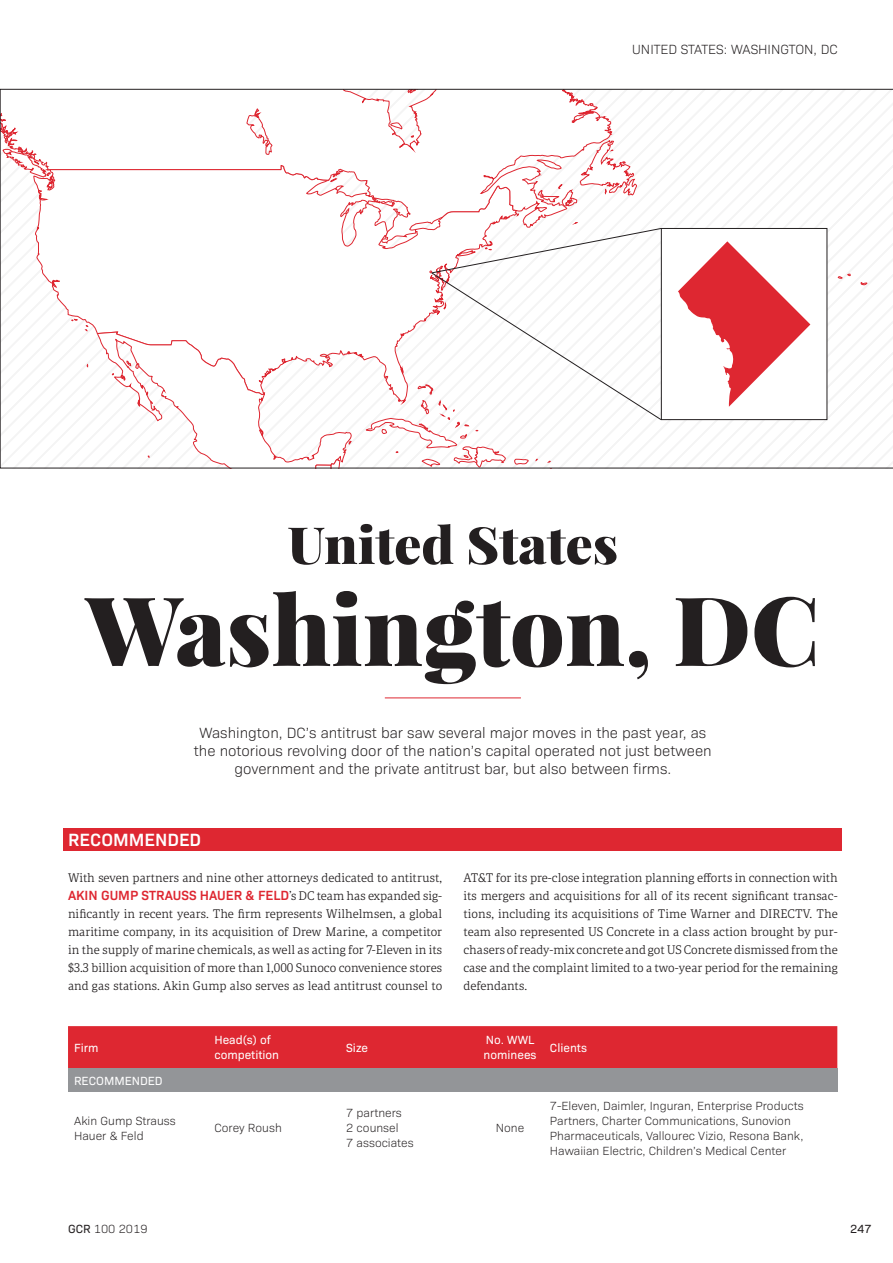
<style>
.page{position:relative;width:893px;height:1263px;background:#fff}
.page>*{position:absolute;margin:0;border:0;box-sizing:border-box;transform-origin:0 0}
.t1{font:900 96px "Playfair Display";color:#231f20}
.Title_-_US{font:900 51.3px "Playfair Display";color:#231f20;scale:1.05 1}
.Subhead{font:600 18px "Bio Sans";color:#fff}
.Standfirst{font:300 15px/18px "Bio Sans";color:#231f20;text-align:center}
.First_paragraph{font:600 13.5px "Bio Sans";color:#de2731}
.t2{font:300 13.5px "Bio Sans";color:#231f20}
.First_paragraph-2{font:12px/18px "Portada Lt";color:#231f20;text-align:justify}
.Data_first{font:300 12px/15px "Bio Sans";color:#231f20}
.Data_table_header{font:12px/15px "Bio Sans";color:#fff}
.Data_subhead{font:12px "Bio Sans";color:#fff}
.t3{font:12px "Bio Sans";color:#231f20}
.s1{font-family:"Portada Lt";font-weight:400;font-size:12px;color:#231f20}
.s2{font-weight:400}
</style>
<div class="page">
<div style="left:64px;top:829px;width:778px;height:22px;background:#de2731"></div>
<hr style="left:385px;top:697px;width:136px;height:1px;background:#de2731">
<svg style="left:0;top:89px;width:893px;height:379px"></svg>
<div style="left:68px;top:1026px;width:769px;height:43px;background:#de2731"></div>
<div style="left:68px;top:1069px;width:769px;height:23px;background:#939598"></div>
<p class="t2" style="left:632px;top:40px;width:119px">UNITED STATES: Washingt</p>
<p class="t2" style="left:795px;top:40px;width:42px">on, Dc</p>
<p class="Title_-_US" style="left:288px;top:512px;width:316px">United States</p>
<p class="t1" style="left:86px;top:568px;width:735px">Washington, DC</p>
<p class="Standfirst" style="left:194px;top:723px;width:519px">Washington, DC’s antitrust bar saw several major moves in the past year, as the notorious revolving door of the nation’s capital operated not just between government and the private antitrust bar, but also between firms.</p>
<p class="Subhead" style="left:68px;top:826px;width:135px">RECOMMENDED</p>
<p class="First_paragraph-2" style="left:68px;top:868px;width:376px">With seven partners and nine other attorneys dedicated to antitrust,</p>
<p class="First_paragraph" style="left:68px;top:885px;width:376px">AKIN GUMP STRAUSS HAUER &amp; FELD<span class="s1">’s DC team has expanded sig-</span></p>
<p class="First_paragraph-2" style="left:68px;top:904px;width:376px">nificantly in recent years. The firm represents Wilhelmsen, a global maritime company, in its acquisition of Drew Marine, a competitor in the supply of marine chemicals, as well as acting for 7-Eleven in its $3.3 billion acquisition of more than 1,000 Sunoco convenience stores and gas stations. Akin Gump also serves as lead antitrust counsel to</p>
<p class="First_paragraph-2" style="left:463px;top:868px;width:376px">AT&amp;T for its pre-close integration planning efforts in connection with its mergers and acquisitions for all of its recent significant transac&shy;tions, including its acquisitions of Time Warner and DIRECTV. The team also represented US Concrete in a class action brought by pur&shy;chasers of ready-mix concrete and got US Concrete dismissed from the case and the complaint limited to a two-year period for the remaining defendants.</p>
<p class="Data_table_header" style="left:74px;top:1039px;width:26px">Firm</p>
<p class="Data_table_header" style="left:214px;top:1031px;width:66px">Head(s) of competition</p>
<p class="Data_table_header" style="left:346px;top:1039px;width:23px">Size</p>
<p class="Data_table_header" style="left:484px;top:1031px;width:54px">No. WWL nominees</p>
<p class="Data_table_header" style="left:550px;top:1039px;width:39px">Clients</p>
<p class="Data_subhead" style="left:74px;top:1072px;width:90px">RECOMMENDED</p>
<p class="Data_first" style="left:74px;top:1112px;width:103px">Akin Gump Strauss<br>Hauer &amp; Feld</p>
<p class="Data_first" style="left:214px;top:1120px;width:69px">Corey Roush</p>
<p class="Data_first" style="left:550px;top:1097px;width:255px">7-Eleven, Daimler, Inguran, Enterprise Products Partners, Charter Communications, Sunovion Pharmaceuticals, Vallourec Vizio, Resona Bank, Hawaiian Electric, Children’s Medical Center</p>
<p class="Data_first" style="left:346px;top:1105px;width:57px">7 partners</p>
<p class="Data_first" style="left:346px;top:1120px;width:54px">2 counsel</p>
<p class="Data_first" style="left:346px;top:1135px;width:69px">7 associates</p>
<p class="Data_first" style="left:496px;top:1120px;width:30px">None</p>
<p class="Data_first" style="left:68px;top:1220px;width:81px"><span class="s2">GCR</span> 100 2019</p>
<p class="t3" style="left:850px;top:1219px;width:23px">247</p>
</div>
